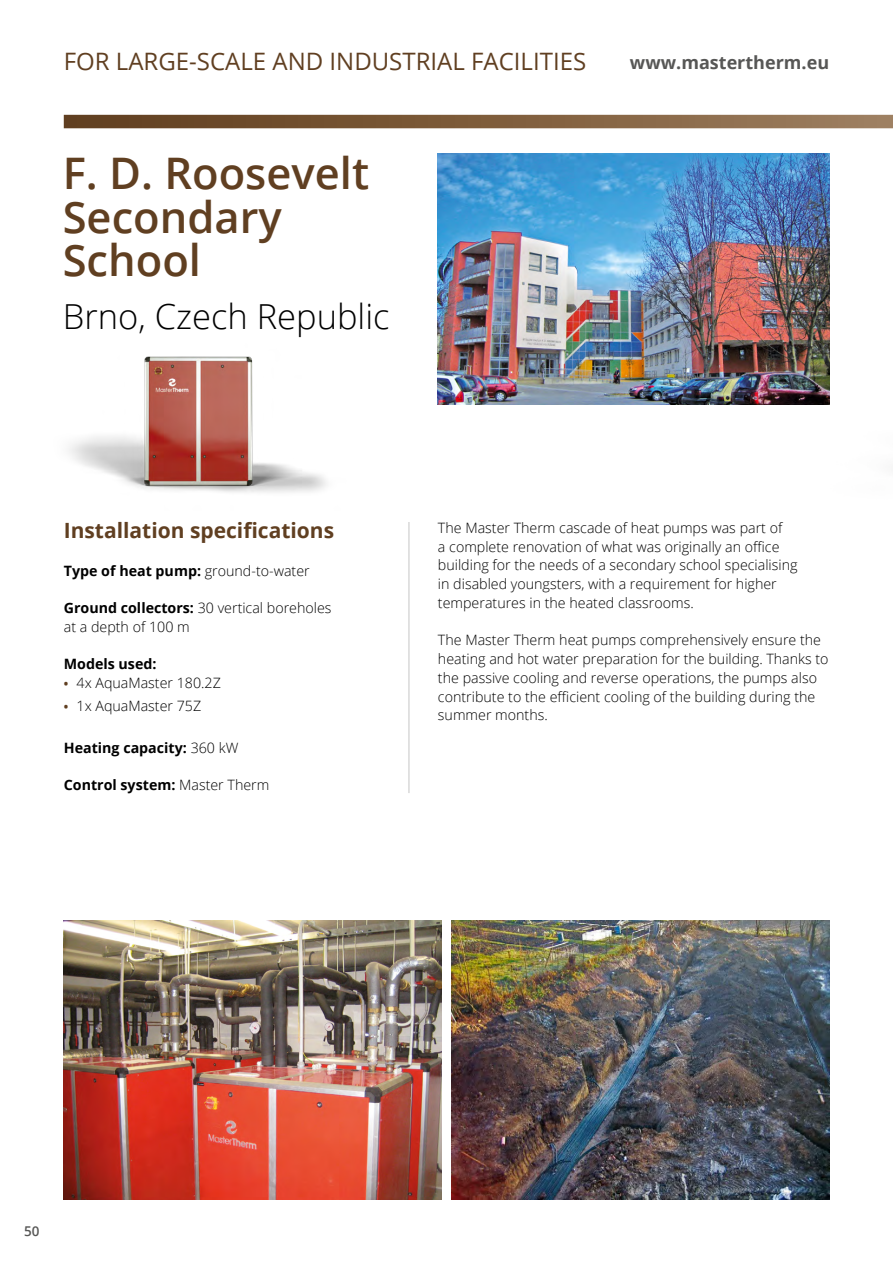
<style>
.page{position:relative;width:893px;height:1263px;background:#fff}
.page>*{position:absolute;margin:0;border:0;box-sizing:border-box;transform-origin:0 0}
.text{font:600 43.5px/43.5px "Open Sans";color:#603f21}
.text-2{font:300 34.5px "Open Sans";color:#000}
.t1{font:24px "Open Sans";color:#603f21}
.text-3{font:700 21px "Open Sans";color:#603f21}
.t2{font:700 18px "Open Sans";color:#575756}
.text-4{font:300 14.25px/18.8px "Open Sans";color:#000}
.text-5{font:700 14.25px "Open Sans";color:#000}
.t3{font:600 13.5px "Open Sans";color:#575756}
.s1{font-weight:300}
.s2{font-weight:700}
.s3{font-weight:700;font-size:12px;color:#603f21}
</style>
<div class="page">
<img style="left:789px;top:334px;width:41px;height:71px">
<hr style="left:409px;top:522px;width:1px;height:271px;background:#c6c6c6">
<img style="left:438px;top:153px;width:391px;height:251px">
<img style="left:64px;top:921px;width:377px;height:278px">
<img style="left:451px;top:921px;width:378px;height:278px">
<img style="left:69px;top:356px;width:258px;height:137px">
<svg style="left:64px;top:115px;width:829px;height:13px"></svg>
<h3 class="t1" style="left:64px;top:45px;width:524px">FOR LARGE-SCALE AND INDUSTRIAL FACILITIES</h3>
<p class="t2" style="left:630px;top:50px;width:201px">www.mastertherm.eu</p>
<p class="text" style="left:63px;top:151px;width:308px">F. D. Roosevelt<br>Secondary<br>School</p>
<p class="text-2" style="left:63px;top:293px;width:328px">Brno, Czech Republic</p>
<p class="text-3" style="left:64px;top:516px;width:272px">Installation specifications</p>
<p class="text-5" style="left:64px;top:560px;width:247px">Type of heat pump: <span class="s1">ground-to-water</span></p>
<p class="text-4" style="left:64px;top:598px;width:269px"><span class="s2">Ground collectors:</span> 30 vertical boreholes at a depth of 100 m</p>
<p class="text-5" style="left:64px;top:654px;width:94px">Models used:</p>
<p class="text-4" style="left:64px;top:673px;width:159px"><span class="s3">•</span> 4x AquaMaster 180.2Z</p>
<p class="text-4" style="left:64px;top:696px;width:139px"><span class="s3">•</span> 1x AquaMaster 75Z</p>
<p class="text-5" style="left:64px;top:738px;width:176px">Heating capacity: <span class="s1">360 kW</span></p>
<p class="text-5" style="left:64px;top:775px;width:207px">Control system: <span class="s1">Master Therm</span></p>
<p class="text-4" style="left:438px;top:518px;width:361px">The Master Therm cascade of heat pumps was part of<br>a complete renovation of what was originally an offi ce building for the needs of a secondary school specialising in disabled youngsters, with a requirement for higher temperatures in the heated classrooms.</p>
<p class="text-4" style="left:438px;top:630px;width:392px">The Master Therm heat pumps comprehensively ensure the heating and hot water preparation for the building. Thanks to the passive cooling and reverse operations, the pumps also contribute to the efficient cooling of the building during the summer months.</p>
<p class="t3" style="left:24px;top:1222px;width:17px">50</p>
</div>
